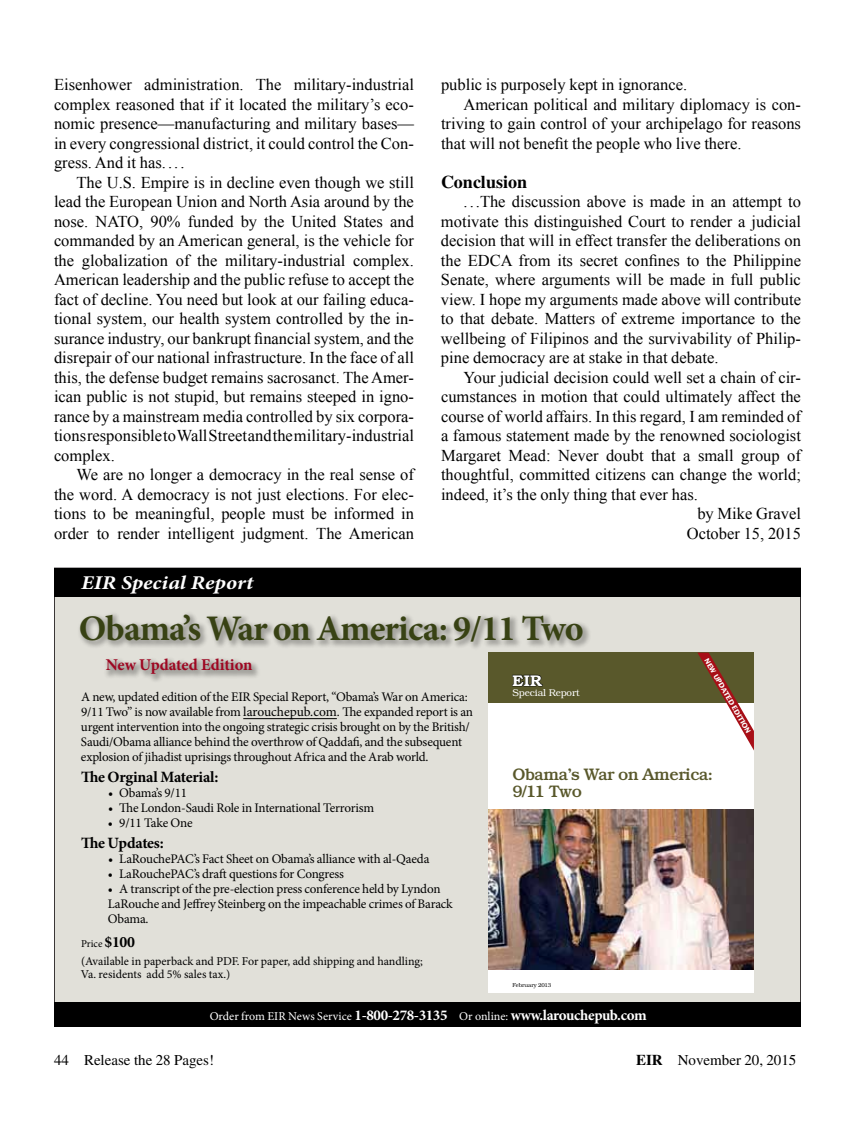
<style>
.page{position:relative;width:864px;height:1134px;background:#fff}
.page>*{position:absolute;margin:0;border:0;box-sizing:border-box;transform-origin:0 0}
.t1{font:700 36px "Minion Pro";letter-spacing:-.025em;color:#384214}
.t2{font:italic 700 19.5px "Minion Pro";color:#fff;scale:1.15 1}
.t3{font:700 18px "Times";color:#000}
.t4{font:500 16.8px/17.2px "Bookman";letter-spacing:-.03em;color:#59582b}
.t5{font:16.5px/19.5px "Times New Roman";color:#000;text-align:justify}
.t6{font:700 16.5px "Minion Pro";letter-spacing:-.01em;color:#9e0621}
.t7{font:700 15.75px "Minion Pro";letter-spacing:-.015em;color:#000}
.t8{font:600 15.45px "Bookman";color:#fff}
.t9{font:700 15px "Minion Pro";letter-spacing:-.025em;color:#fff}
.t10{font:15px "Times";color:#000}
.t11{font:13.2px/15px "Minion Pro";letter-spacing:-.015em;color:#000}
.t12{font:12px/13.5px "Minion Pro";color:#000}
.t13{font:10.5px "Minion Pro";color:#000}
.t14{font:300 9.75px "Bookman";letter-spacing:-.01em;color:#fff}
.t15{font:700 6.9px "Lucida Sans";color:#fff}
.t16{font:300 5.55px "Bookman";letter-spacing:-.01em;color:#000}
.s1{font-size:13.5px}
.s2{font-weight:700;font-size:15.75px}
.s3{font-weight:400;font-size:12px}
.s4{font-weight:700}
</style>
<div class="page">
<div style="left:54px;top:568px;width:747px;height:458px;background:#e1e0d9"></div>
<div style="left:78px;top:611px;width:514px;height:72px;background:#000;opacity:.27"></div>
<div style="left:488px;top:653px;width:266px;height:340px;background:#fff"></div>
<div style="left:488px;top:653px;width:266px;height:50px;background:#59582b"></div>
<svg style="left:512px;top:674px;width:31px;height:13px"></svg>
<img style="left:488px;top:810px;width:266px;height:160px">
<svg style="left:698px;top:653px;width:56px;height:98px"></svg>
<div style="left:54px;top:568px;width:747px;height:29px;background:#000"></div>
<hr style="left:243px;top:718px;width:94px;height:1px;background:#000">
<div style="left:54px;top:1002px;width:747px;height:25px;background:#000"></div>
<p class="t5" style="left:54px;top:74px;width:362px">Eisenhower administration. The military-industrial complex reasoned that if it located the military’s eco&shy;nomic presence—manufacturing and military bases— in every congressional district, it could control the Con&shy;gress. And it has. ...</p>
<p class="t5" style="left:54px;top:172px;width:362px;text-indent:23px">The U.S. Empire is in decline even though we still lead the European Union and North Asia around by the nose. NATO, 90% funded by the United States and commanded by an American general, is the vehicle for the globalization of the military-industrial complex.<br>American leadership and the public refuse to accept the fact of decline. You need but look at our failing educa&shy;tional system, our health system controlled by the in&shy;surance industry, our bankrupt financial system, and the disrepair of our national infrastructure. In the face of all this, the defense budget remains sacrosanct. The Amer&shy;ican public is not stupid, but remains steeped in igno&shy;rance by a mainstream media controlled by six corpora&shy;tions responsible to Wall Street and the military-industrial complex.</p>
<p class="t5" style="left:54px;top:465px;width:361px;text-indent:23px">We are no longer a democracy in the real sense of the word. A democracy is not just elections. For elec&shy;tions to be meaningful, people must be informed in order to render intelligent judgment. The American</p>
<p class="t2" style="left:81px;top:569px;width:151px">EIR Special Report</p>
<p class="t5" style="left:441px;top:75px;width:248px">public is purposely kept in ignorance.</p>
<p class="t5" style="left:464px;top:94px;width:339px">American political and military diplomacy is con-</p>
<p class="t5" style="left:441px;top:114px;width:361px">triving to gain control of your archipelago for reasons</p>
<p class="t5" style="left:441px;top:133px;width:302px">that will not benefit the people who live there.</p>
<p class="t3" style="left:441px;top:171px;width:88px">Conclusion</p>
<p class="t5" style="left:441px;top:191px;width:362px;text-indent:23px">...The discussion above is made in an attempt to motivate this distinguished Court to render a judicial decision that will in effect transfer the deliberations on the EDCA from its secret confines to the Philippine Senate, where arguments will be made in full public view. I hope my arguments made above will contribute to that debate. Matters of extreme importance to the wellbeing of Filipinos and the survivability of Philip&shy;pine democracy are at stake in that debate.</p>
<p class="t5" style="left:464px;top:367px;width:339px">Your judicial decision could well set a chain of cir-</p>
<p class="t5" style="left:441px;top:387px;width:361px">cumstances in motion that could ultimately affect the</p>
<p class="t5" style="left:441px;top:406px;width:361px">course of world affairs. In this regard, I am reminded of</p>
<p class="t5" style="left:441px;top:426px;width:361px">a famous statement made by the renowned sociologist</p>
<p class="t5" style="left:441px;top:445px;width:361px">Margaret Mead: Never doubt that a small group of</p>
<p class="t5" style="left:441px;top:465px;width:362px">thoughtful, committed citizens can change the world;</p>
<p class="t5" style="left:441px;top:484px;width:258px">indeed, it’s the only thing that ever has.</p>
<p class="t5" style="left:697px;top:504px;width:105px">by Mike Gravel</p>
<p class="t5" style="left:687px;top:523px;width:116px">October 15, 2015</p>
<h1 class="t1" style="left:79px;top:603px;width:506px">Obama’s War on America: 9/11 Two</h1>
<p class="t6" style="left:106px;top:653px;width:148px">New Updated Edition</p>
<p class="t8" style="left:513px;top:671px;width:31px">EIR</p>
<p class="t14" style="left:513px;top:687px;width:69px">Special Report</p>
<p class="t15" style="left:710px;top:657px;width:87px;rotate:60deg">NEW UPDATED EDITION</p>
<p class="t11" style="left:81px;top:689px;width:394px">A new, updated edition of the EIR Special Report, “Obama’s War on America:<br>9/11 Two” is now available from <span class="s1">larouchepub.com</span>. The expanded report is an urgent intervention into the ongoing strategic crisis brought on by the British/ Saudi/Obama alliance behind the overthrow of Qaddafi, and the subsequent explosion of jihadist uprisings throughout Africa and the Arab world.</p>
<p class="t7" style="left:81px;top:766px;width:139px">The Orginal Material:</p>
<p class="t11" style="left:108px;top:785px;width:81px">• Obama’s 9/11</p>
<p class="t11" style="left:108px;top:800px;width:268px">• The London-Saudi Role in International Terrorism</p>
<p class="t11" style="left:108px;top:815px;width:86px">• 9/11 Take One</p>
<p class="t7" style="left:81px;top:832px;width:84px">The Updates:</p>
<p class="t11" style="left:108px;top:851px;width:323px">• LaRouchePAC’s Fact Sheet on Obama’s alliance with al-Qaeda</p>
<p class="t11" style="left:108px;top:866px;width:237px">• LaRouchePAC’s draft questions for Congress</p>
<p class="t11" style="left:108px;top:881px;width:346px">• A transcript of the pre-election press conference held by Lyndon<br>LaRouche and Jeffrey Steinberg on the impeachable crimes of Barack<br>Obama.</p>
<p class="t13" style="left:81px;top:936px;width:55px">Price <span class="s2">$100</span></p>
<p class="t12" style="left:81px;top:954px;width:343px">(Available in paperback and PDF. For paper, add shipping and handling;<br>Va. residents add 5% sales tax.)</p>
<p class="t9" style="left:210px;top:1005px;width:438px"><span class="s3">Order from EIR News Service</span> 1-800-278-3135 <span class="s3">Or online:</span> www.larouchepub.com</p>
<p class="t4" style="left:512px;top:766px;width:202px">Obama’s War on America:<br>9/11 Two</p>
<p class="t16" style="left:512px;top:981px;width:40px">February 2013</p>
<p class="t10" style="left:54px;top:1052px;width:162px">44 Release the 28 Pages!</p>
<p class="t10" style="left:636px;top:1052px;width:162px"><span class="s4">EIR</span> November 20, 2015</p>
</div>
